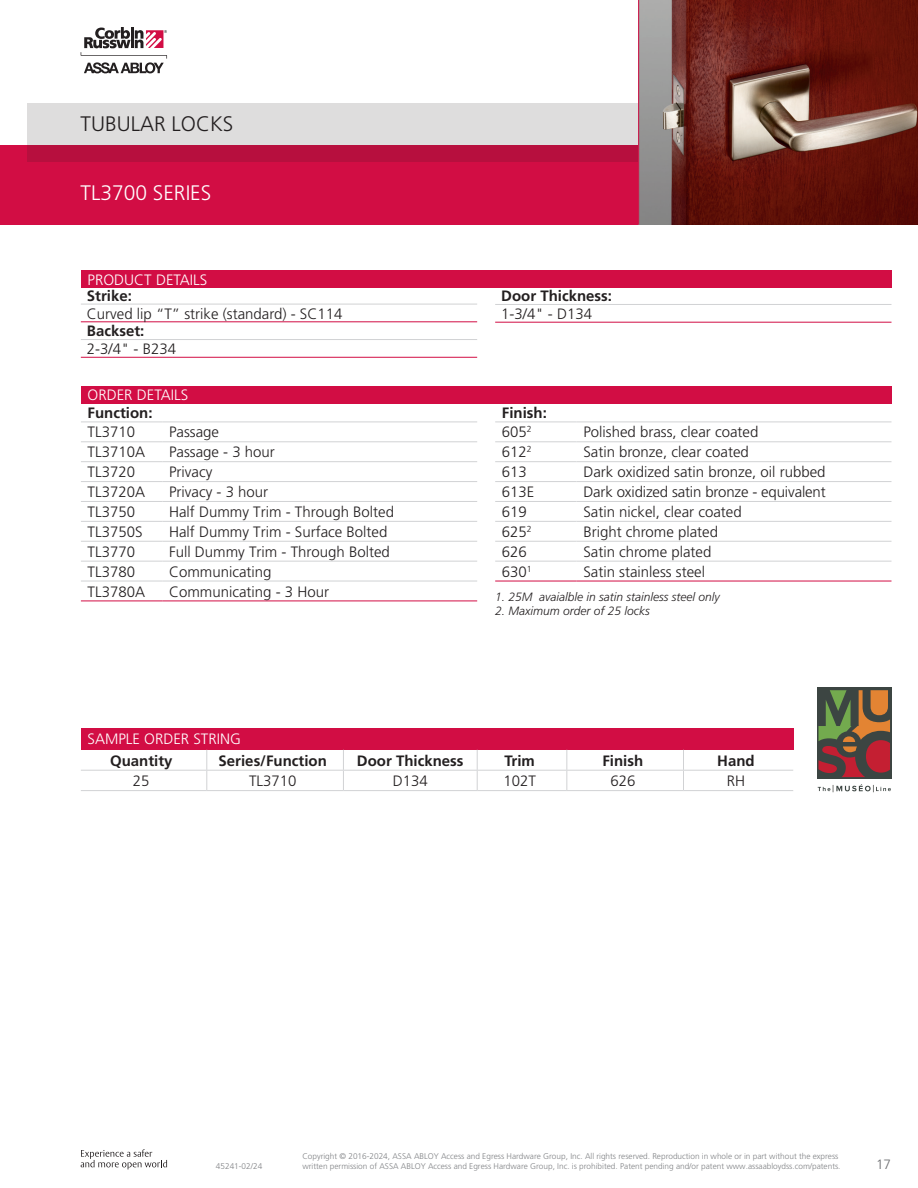
<style>
.page{position:relative;width:918px;height:1188px;background:#fff}
.page>*{position:absolute;margin:0;border:0;box-sizing:border-box;transform-origin:0 0}
.Heads-bar{font:300 21px "Frutiger LT Pro";color:#231f20}
.Heads-bar-2{font:300 21px "Frutiger LT Pro";color:#fff}
.t1{font:300 15px "Frutiger LT Pro";color:#231f20}
.t2{font:700 15px "Frutiger LT Pro";color:#231f20}
.t3{font:300 15px "Frutiger LT Pro";color:#fff}
.text{font:300 13.5px "Frutiger LT Pro";color:#6c6d70}
.t4{font:italic 300 12px "Frutiger LT Pro";color:#231f20}
.t5{font:300 8.25px "Frutiger LT Pro";color:#808285}
</style>
<div class="page">
<div style="left:0;top:145px;width:918px;height:80px;background:#d20d44"></div>
<svg style="left:27px;top:104px;width:611px;height:58px;background:#d2a0ae"></svg>
<svg style="left:81px;top:27px;width:86px;height:46px"></svg>
<div style="left:81px;top:270px;width:811px;height:18px;background:#d20d44"></div>
<div style="left:81px;top:386px;width:810px;height:18px;background:#d20d44"></div>
<hr style="left:81px;top:422px;width:81px;height:1px;background:#d1d2d4">
<hr style="left:162px;top:422px;width:315px;height:1px;background:#d1d2d4">
<hr style="left:162px;top:441px;width:315px;height:1px;background:#d1d2d4">
<hr style="left:162px;top:461px;width:315px;height:1px;background:#d1d2d4">
<hr style="left:162px;top:481px;width:315px;height:1px;background:#d1d2d4">
<hr style="left:162px;top:501px;width:315px;height:1px;background:#d1d2d4">
<hr style="left:162px;top:521px;width:315px;height:1px;background:#d1d2d4">
<hr style="left:81px;top:541px;width:81px;height:1px;background:#d1d2d4">
<hr style="left:162px;top:541px;width:315px;height:1px;background:#d1d2d4">
<hr style="left:162px;top:561px;width:315px;height:1px;background:#d1d2d4">
<hr style="left:162px;top:581px;width:315px;height:1px;background:#d1d2d4">
<hr style="left:81px;top:441px;width:81px;height:1px;background:#d1d2d4">
<hr style="left:81px;top:461px;width:81px;height:1px;background:#d1d2d4">
<hr style="left:81px;top:481px;width:81px;height:1px;background:#d1d2d4">
<hr style="left:81px;top:501px;width:81px;height:1px;background:#d1d2d4">
<hr style="left:81px;top:521px;width:81px;height:1px;background:#d1d2d4">
<hr style="left:81px;top:561px;width:81px;height:1px;background:#d1d2d4">
<hr style="left:81px;top:581px;width:81px;height:1px;background:#d1d2d4">
<hr style="left:81px;top:601px;width:81px;height:1px;background:#d20d44">
<hr style="left:162px;top:601px;width:315px;height:1px;background:#d20d44">
<hr style="left:495px;top:581px;width:82px;height:1px;background:#d20d44">
<hr style="left:577px;top:581px;width:315px;height:1px;background:#d20d44">
<hr style="left:495px;top:422px;width:82px;height:1px;background:#d1d2d4">
<hr style="left:495px;top:501px;width:82px;height:1px;background:#d1d2d4">
<hr style="left:577px;top:501px;width:315px;height:1px;background:#d1d2d4">
<hr style="left:495px;top:521px;width:82px;height:1px;background:#d1d2d4">
<hr style="left:577px;top:521px;width:315px;height:1px;background:#d1d2d4">
<hr style="left:495px;top:541px;width:82px;height:1px;background:#d1d2d4">
<hr style="left:577px;top:541px;width:315px;height:1px;background:#d1d2d4">
<hr style="left:495px;top:561px;width:82px;height:1px;background:#d1d2d4">
<hr style="left:577px;top:561px;width:315px;height:1px;background:#d1d2d4">
<hr style="left:577px;top:422px;width:315px;height:1px;background:#d1d2d4">
<hr style="left:495px;top:441px;width:82px;height:1px;background:#d1d2d4">
<hr style="left:577px;top:441px;width:315px;height:1px;background:#d1d2d4">
<hr style="left:495px;top:461px;width:82px;height:1px;background:#d1d2d4">
<hr style="left:577px;top:461px;width:315px;height:1px;background:#d1d2d4">
<hr style="left:495px;top:481px;width:82px;height:1px;background:#d1d2d4">
<hr style="left:577px;top:481px;width:315px;height:1px;background:#d1d2d4">
<hr style="left:81px;top:321px;width:396px;height:1px;background:#d20d44">
<hr style="left:81px;top:357px;width:396px;height:1px;background:#d20d44">
<hr style="left:81px;top:304px;width:396px;height:1px;background:#d1d2d4">
<hr style="left:81px;top:339px;width:396px;height:1px;background:#d1d2d4">
<hr style="left:495px;top:322px;width:397px;height:1px;background:#d20d44">
<hr style="left:495px;top:304px;width:397px;height:1px;background:#d1d2d4">
<div style="left:817px;top:687px;width:75px;height:92px;background:#3c4542"></div>
<svg style="left:819px;top:690px;width:71px;height:87px"></svg>
<svg style="left:818px;top:784px;width:73px;height:8px"></svg>
<div style="left:81px;top:728px;width:712px;height:22px;background:#d20d44"></div>
<svg style="left:206px;top:750px;width:1px;height:40px"></svg>
<svg style="left:343px;top:750px;width:1px;height:40px"></svg>
<svg style="left:477px;top:750px;width:1px;height:40px"></svg>
<svg style="left:566px;top:750px;width:1px;height:40px"></svg>
<svg style="left:683px;top:750px;width:1px;height:40px"></svg>
<hr style="left:81px;top:770px;width:126px;height:1px;background:#d1d2d4">
<hr style="left:207px;top:770px;width:136px;height:1px;background:#d1d2d4">
<hr style="left:343px;top:770px;width:134px;height:1px;background:#d1d2d4">
<hr style="left:477px;top:770px;width:90px;height:1px;background:#d1d2d4">
<hr style="left:567px;top:770px;width:117px;height:1px;background:#d1d2d4">
<hr style="left:684px;top:770px;width:109px;height:1px;background:#d1d2d4">
<hr style="left:81px;top:790px;width:126px;height:1px;background:#d1d2d4">
<hr style="left:207px;top:790px;width:136px;height:1px;background:#d1d2d4">
<hr style="left:343px;top:790px;width:134px;height:1px;background:#d1d2d4">
<hr style="left:477px;top:790px;width:90px;height:1px;background:#d1d2d4">
<hr style="left:567px;top:790px;width:117px;height:1px;background:#d1d2d4">
<hr style="left:684px;top:790px;width:109px;height:1px;background:#d1d2d4">
<img style="left:639px;top:0;width:279px;height:225px">
<hr style="left:638px;top:0;width:1px;height:225px;background:#d20d44">
<svg style="left:81px;top:1149px;width:86px;height:20px"></svg>
<p class="Heads-bar" style="left:81px;top:112px;width:154px">TUBULAR LOCKS</p>
<p class="Heads-bar-2" style="left:81px;top:181px;width:132px">TL3700 SERIES</p>
<p class="t3" style="left:88px;top:271px;width:121px">PRODUCT DETAILS</p>
<p class="t2" style="left:87px;top:287px;width:47px">Strike:</p>
<p class="t1" style="left:87px;top:305px;width:257px">Curved lip “T” strike (standard) - SC114</p>
<p class="t2" style="left:87px;top:322px;width:59px">Backset:</p>
<p class="t1" style="left:87px;top:340px;width:91px">2-3/4" - B234</p>
<p class="t3" style="left:88px;top:386px;width:102px">ORDER DETAILS</p>
<p class="t2" style="left:88px;top:403px;width:66px">Function:</p>
<p class="t1" style="left:88px;top:424px;width:49px">TL3710</p>
<p class="t1" style="left:169px;top:424px;width:52px">Passage</p>
<p class="t1" style="left:88px;top:443px;width:59px">TL3710A</p>
<p class="t1" style="left:169px;top:443px;width:107px">Passage - 3 hour</p>
<p class="t1" style="left:88px;top:463px;width:49px">TL3720</p>
<p class="t1" style="left:169px;top:463px;width:45px">Privacy</p>
<p class="t1" style="left:88px;top:483px;width:59px">TL3720A</p>
<p class="t1" style="left:169px;top:483px;width:101px">Privacy - 3 hour</p>
<p class="t1" style="left:88px;top:503px;width:49px">TL3750</p>
<p class="t1" style="left:169px;top:503px;width:227px">Half Dummy Trim - Through Bolted</p>
<p class="t1" style="left:88px;top:523px;width:57px">TL3750S</p>
<p class="t1" style="left:169px;top:523px;width:220px">Half Dummy Trim - Surface Bolted</p>
<p class="t1" style="left:88px;top:543px;width:49px">TL3770</p>
<p class="t1" style="left:169px;top:543px;width:222px">Full Dummy Trim - Through Bolted</p>
<p class="t1" style="left:88px;top:563px;width:49px">TL3780</p>
<p class="t1" style="left:169px;top:563px;width:104px">Communicating</p>
<p class="t1" style="left:88px;top:583px;width:59px">TL3780A</p>
<p class="t1" style="left:169px;top:583px;width:162px">Communicating - 3 Hour</p>
<p class="t2" style="left:501px;top:287px;width:112px">Door Thickness:</p>
<p class="t1" style="left:501px;top:305px;width:92px">1-3/4" - D134</p>
<p class="t2" style="left:502px;top:403px;width:46px">Finish:</p>
<p class="t1" style="left:502px;top:424px;width:31px">605<sup>2</sup></p>
<p class="t1" style="left:583px;top:424px;width:177px">Polished brass, clear coated</p>
<p class="t1" style="left:502px;top:443px;width:31px">612<sup>2</sup></p>
<p class="t1" style="left:583px;top:443px;width:167px">Satin bronze, clear coated</p>
<p class="t1" style="left:502px;top:463px;width:27px">613</p>
<p class="t1" style="left:583px;top:463px;width:244px">Dark oxidized satin bronze, oil rubbed</p>
<p class="t1" style="left:502px;top:483px;width:34px">613E</p>
<p class="t1" style="left:583px;top:483px;width:244px">Dark oxidized satin bronze - equivalent</p>
<p class="t1" style="left:502px;top:503px;width:27px">619</p>
<p class="t1" style="left:583px;top:503px;width:160px">Satin nickel, clear coated</p>
<p class="t1" style="left:502px;top:523px;width:31px">625<sup>2</sup></p>
<p class="t1" style="left:583px;top:523px;width:136px">Bright chrome plated</p>
<p class="t1" style="left:502px;top:543px;width:27px">626</p>
<p class="t1" style="left:583px;top:543px;width:130px">Satin chrome plated</p>
<p class="t1" style="left:502px;top:563px;width:31px">630<sup>1</sup></p>
<p class="t1" style="left:583px;top:563px;width:123px">Satin stainless steel</p>
<p class="t4" style="left:495px;top:589px;width:226px">1. 25M avaialble in satin stainless steel only</p>
<p class="t4" style="left:495px;top:604px;width:156px">2. Maximum order of 25 locks</p>
<p class="t3" style="left:88px;top:730px;width:155px">SAMPLE ORDER STRING</p>
<p class="t2" style="left:110px;top:751px;width:64px">Quantity</p>
<p class="t2" style="left:219px;top:751px;width:110px">Series/Function</p>
<p class="t2" style="left:357px;top:751px;width:108px">Door Thickness</p>
<p class="t2" style="left:505px;top:751px;width:32px">Trim</p>
<p class="t2" style="left:602px;top:751px;width:42px">Finish</p>
<p class="t2" style="left:717px;top:751px;width:39px">Hand</p>
<p class="t1" style="left:133px;top:772px;width:18px">25</p>
<p class="t1" style="left:249px;top:772px;width:49px">TL3710</p>
<p class="t1" style="left:393px;top:772px;width:37px">D134</p>
<p class="t1" style="left:503px;top:772px;width:34px">102T</p>
<p class="t1" style="left:610px;top:772px;width:27px">626</p>
<p class="t1" style="left:727px;top:772px;width:20px">RH</p>
<p class="t5" style="left:302px;top:1152px;width:538px">Copyright © 2016-2024, ASSA ABLOY Access and Egress Hardware Group, Inc. All rights reserved. Reproduction in whole or in part without the express</p>
<p class="t5" style="left:216px;top:1162px;width:48px">45241-02/24</p>
<p class="t5" style="left:302px;top:1162px;width:540px">written permission of ASSA ABLOY Access and Egress Hardware Group, Inc. is prohibited. Patent pending and/or patent www.assaabloydss.com/patents.</p>
<p class="text" style="left:876px;top:1156px;width:16px">17</p>
</div>
